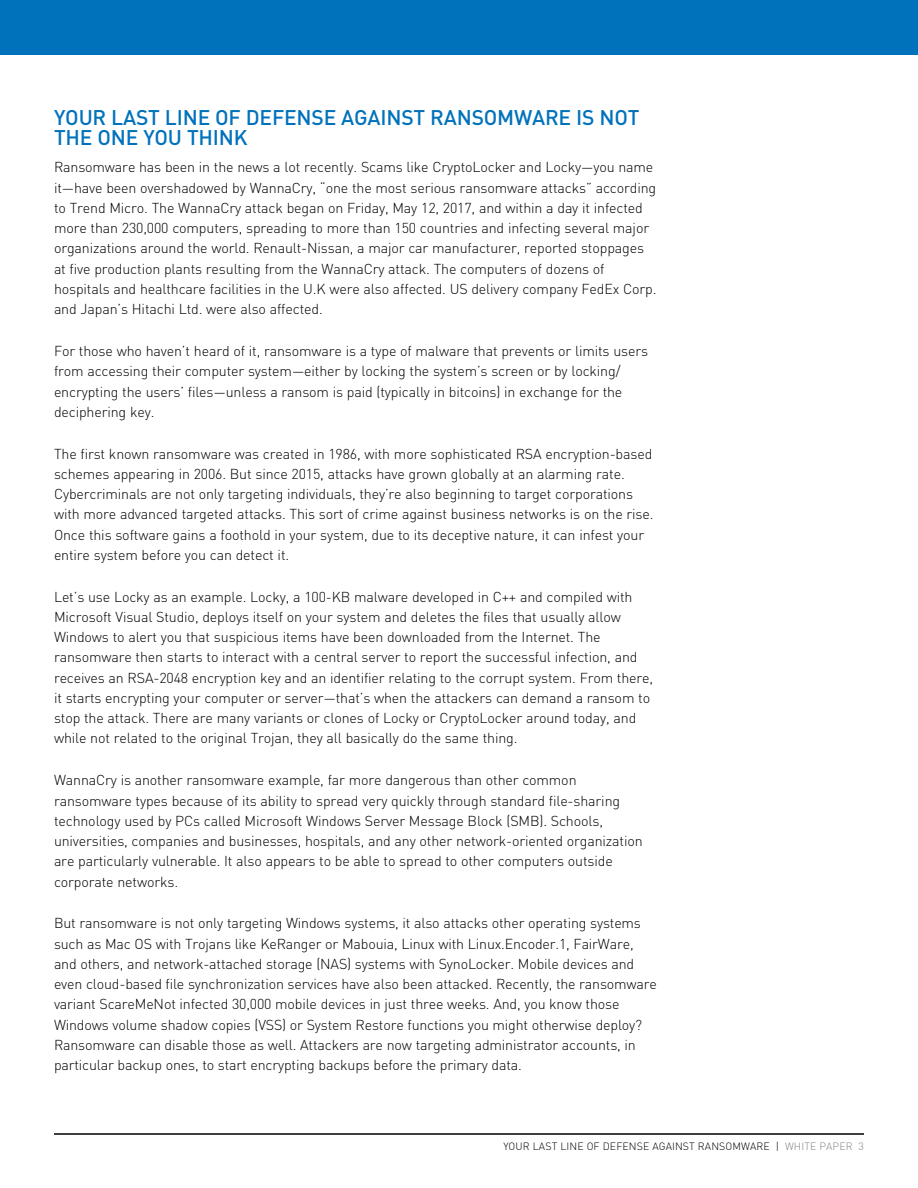
<style>
.page{position:relative;width:918px;height:1188px;background:#fff}
.page>*{position:absolute;margin:0;border:0;box-sizing:border-box;transform-origin:0 0}
.header_shortcut_0316{font:500 21px/20.2px "DIN Pro";letter-spacing:-.01em;color:#0072bc}
.Paragraph{font:300 14.25px/20.2px "DIN Pro";letter-spacing:-.01em;color:#000}
.t1{font:300 10.5px "DIN Pro";letter-spacing:.01em;color:#000}
.s1{color:#808285}
</style>
<div class="page">
<div style="left:0;top:0;width:918px;height:55px;background:#0072bc"></div>
<hr style="left:54px;top:1133px;width:810px;height:2px;background:#000">
<p class="header_shortcut_0316" style="left:54px;top:105px;width:587px">YOUR LAST LINE OF DEFENSE AGAINST RANSOMWARE IS NOT<br>THE ONE YOU THINK</p>
<p class="Paragraph" style="left:54px;top:156px;width:604px">Ransomware has been in the news a lot recently. Scams like CryptoLocker and Locky—you name it—have been overshadowed by WannaCry, “one the most serious ransomware attacks” according to Trend Micro. The WannaCry attack began on Friday, May 12, 2017, and within a day it infected more than 230,000 computers, spreading to more than 150 countries and infecting several major organizations around the world. Renault-Nissan, a major car manufacturer, reported stoppages at five production plants resulting from the WannaCry attack. The computers of dozens of hospitals and healthcare facilities in the U.K were also affected. US delivery company FedEx Corp. and Japan’s Hitachi Ltd. were also affected.</p>
<p class="Paragraph" style="left:54px;top:340px;width:596px">For those who haven’t heard of it, ransomware is a type of malware that prevents or limits users from accessing their computer system—either by locking the system’s screen or by locking/ encrypting the users’ files—unless a ransom is paid (typically in bitcoins) in exchange for the deciphering key.</p>
<p class="Paragraph" style="left:54px;top:442px;width:601px">The first known ransomware was created in 1986, with more sophisticated RSA encryption-based schemes appearing in 2006. But since 2015, attacks have grown globally at an alarming rate.<br>Cybercriminals are not only targeting individuals, they’re also beginning to target corporations with more advanced targeted attacks. This sort of crime against business networks is on the rise.<br>Once this software gains a foothold in your system, due to its deceptive nature, it can infest your entire system before you can detect it.</p>
<p class="Paragraph" style="left:54px;top:585px;width:601px">Let’s use Locky as an example. Locky, a 100-KB malware developed in C++ and compiled with Microsoft Visual Studio, deploys itself on your system and deletes the files that usually allow Windows to alert you that suspicious items have been downloaded from the Internet. The ransomware then starts to interact with a central server to report the successful infection, and receives an RSA-2048 encryption key and an identifier relating to the corrupt system. From there, it starts encrypting your computer or server—that’s when the attackers can demand a ransom to stop the attack. There are many variants or clones of Locky or CryptoLocker around today, and while not related to the original Trojan, they all basically do the same thing.</p>
<p class="Paragraph" style="left:54px;top:769px;width:590px">WannaCry is another ransomware example, far more dangerous than other common ransomware types because of its ability to spread very quickly through standard file-sharing technology used by PCs called Microsoft Windows Server Message Block (SMB). Schools, universities, companies and businesses, hospitals, and any other network-oriented organization are particularly vulnerable. It also appears to be able to spread to other computers outside corporate networks.</p>
<p class="Paragraph" style="left:54px;top:912px;width:604px">But ransomware is not only targeting Windows systems, it also attacks other operating systems such as Mac OS with Trojans like KeRanger or Mabouia, Linux with Linux.Encoder.1, FairWare, and others, and network-attached storage (NAS) systems with SynoLocker. Mobile devices and even cloud-based file synchronization services have also been attacked. Recently, the ransomware variant ScareMeNot infected 30,000 mobile devices in just three weeks. And, you know those Windows volume shadow copies (VSS) or System Restore functions you might otherwise deploy?<br>Ransomware can disable those as well. Attackers are now targeting administrator accounts, in particular backup ones, to start encrypting backups before the primary data.</p>
<p class="t1" style="left:503px;top:1138px;width:362px">YOUR LAST LINE OF DEFENSE AGAINST RANSOMWARE | <span class="s1">WHITE PAPER 3</span></p>
</div>
